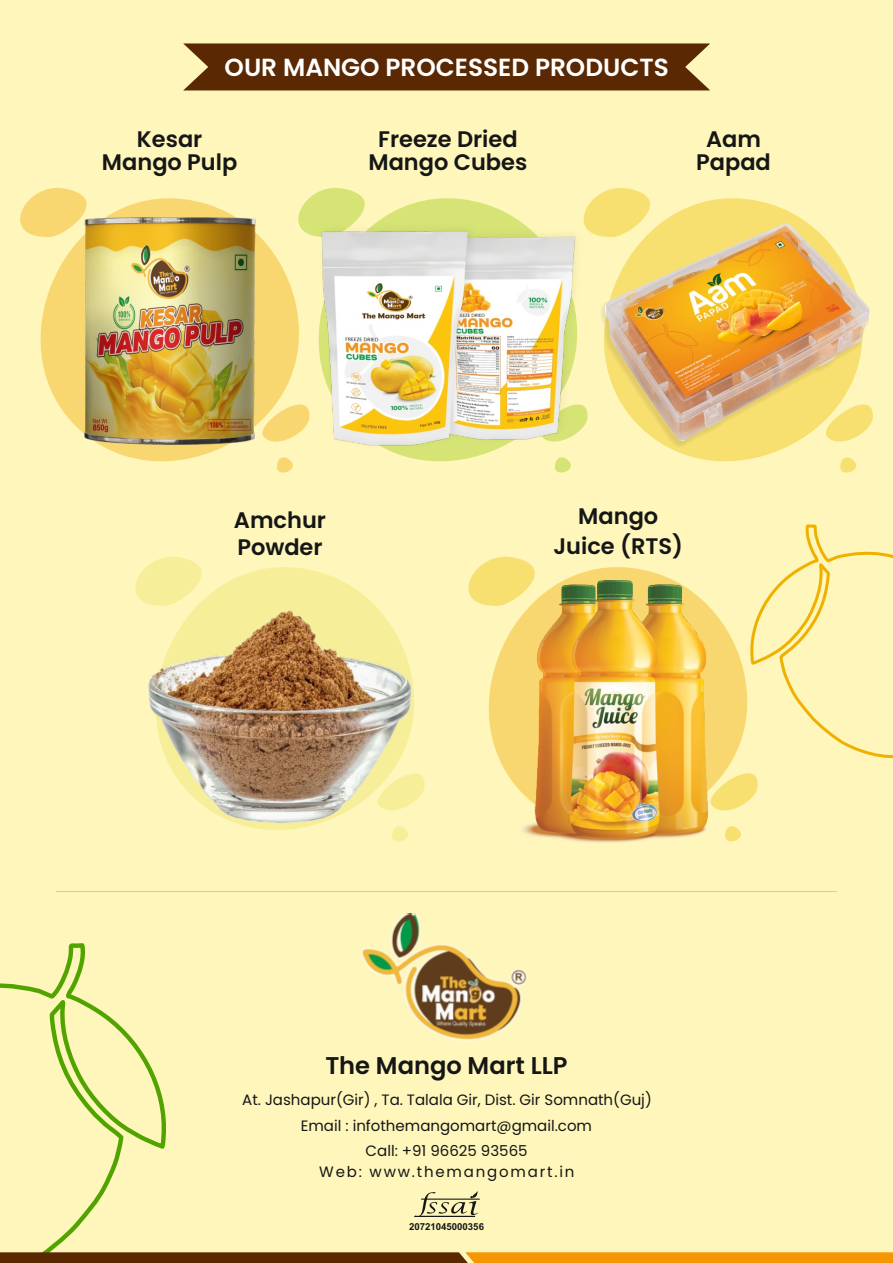
<style>
.page{position:relative;width:893px;height:1263px;background:#fff6bb}
.page>*{position:absolute;margin:0;border:0;box-sizing:border-box;transform-origin:0 0}
.t1{font:600 24.75px "Poppins";color:#fff}
.t2{font:600 24.15px "Poppins";color:#151616}
.t3{font:600 22.5px/23.2px "Poppins";color:#151616;text-align:center}
.t4{font:15px/25.5px "Poppins";color:#151616;text-align:center}
.t5{font:15px "Poppins";letter-spacing:.12em;color:#151616}
.t6{font:700 9.6px "Arial";color:#151616}
</style>
<div class="page">
<svg style="left:718px;top:461px;width:175px;height:298px"></svg>
<svg style="left:0;top:943px;width:166px;height:309px"></svg>
<svg style="left:183px;top:43px;width:527px;height:47px"></svg>
<svg style="left:41px;top:198px;width:258px;height:263px;fill:#f8d770"></svg>
<svg style="left:20px;top:188px;width:67px;height:49px"></svg>
<svg style="left:262px;top:404px;width:47px;height:38px"></svg>
<svg style="left:277px;top:457px;width:16px;height:16px"></svg>
<img style="left:84px;top:217px;width:172px;height:227px">
<svg style="left:383px;top:198px;width:132px;height:263px;fill:#d6e375"></svg>
<svg style="left:298px;top:188px;width:67px;height:49px"></svg>
<svg style="left:583px;top:406px;width:4px;height:21px"></svg>
<svg style="left:555px;top:457px;width:16px;height:16px"></svg>
<svg style="left:661px;top:198px;width:146px;height:263px;fill:#f7df70"></svg>
<svg style="left:584px;top:188px;width:66px;height:48px"></svg>
<svg style="left:870px;top:407px;width:3px;height:18px"></svg>
<svg style="left:840px;top:457px;width:16px;height:16px"></svg>
<img style="left:313px;top:218px;width:270px;height:231px">
<img style="left:360px;top:914px;width:168px;height:127px">
<svg style="left:0;top:1252px;width:893px;height:11px"></svg>
<svg style="left:414px;top:1191px;width:66px;height:26px"></svg>
<hr style="left:56px;top:891px;width:780px;height:1px;background:#eece56">
<div style="left:600px;top:225px;width:268px;height:222px;background:#151616;opacity:.1"></div>
<img style="left:606px;top:223px;width:264px;height:218px">
<svg style="left:193px;top:567px;width:221px;height:263px;fill:#f6ee98"></svg>
<svg style="left:135px;top:557px;width:67px;height:49px"></svg>
<svg style="left:412px;top:773px;width:13px;height:37px"></svg>
<svg style="left:392px;top:826px;width:16px;height:15px"></svg>
<svg style="left:489px;top:567px;width:258px;height:244px;fill:#f8d770"></svg>
<svg style="left:468px;top:557px;width:67px;height:49px"></svg>
<svg style="left:711px;top:773px;width:47px;height:37px"></svg>
<svg style="left:725px;top:826px;width:16px;height:15px"></svg>
<img style="left:148px;top:611px;width:264px;height:213px">
<img style="left:518px;top:581px;width:190px;height:262px">
<h1 class="t1" style="left:225px;top:50px;width:446px">OUR MANGO PROCESSED PRODUCTS</h1>
<h3 class="t3" style="left:102px;top:128px;width:137px">Kesar<br>Mango Pulp</h3>
<h3 class="t3" style="left:368px;top:128px;width:160px">Freeze Dried<br>Mango Cubes</h3>
<h3 class="t3" style="left:696px;top:128px;width:76px">Aam<br>Papad</h3>
<h3 class="t3" style="left:234px;top:506px;width:94px;line-height:27.8px;text-align:left">Amchur<br>Powder</h3>
<h3 class="t3" style="left:553px;top:501px;width:131px;line-height:30.3px">Mango<br>Juice (RTS)</h3>
<h2 class="t2" style="left:325px;top:1049px;width:244px">The Mango Mart LLP</h2>
<p class="t4" style="left:242px;top:1087px;width:411px">At. Jashapur(Gir) , Ta. Talala Gir, Dist. Gir Somnath(Guj)<br>Email : infothemangomart@gmail.com</p>
<p class="t4" style="left:366px;top:1138px;width:163px">Call: +91 96625 93565</p>
<p class="t5" style="left:319px;top:1161px;width:257px">Web: www.themangomart.in</p>
<p class="t6" style="left:409px;top:1223px;width:76px">20721045000356</p>
</div>
